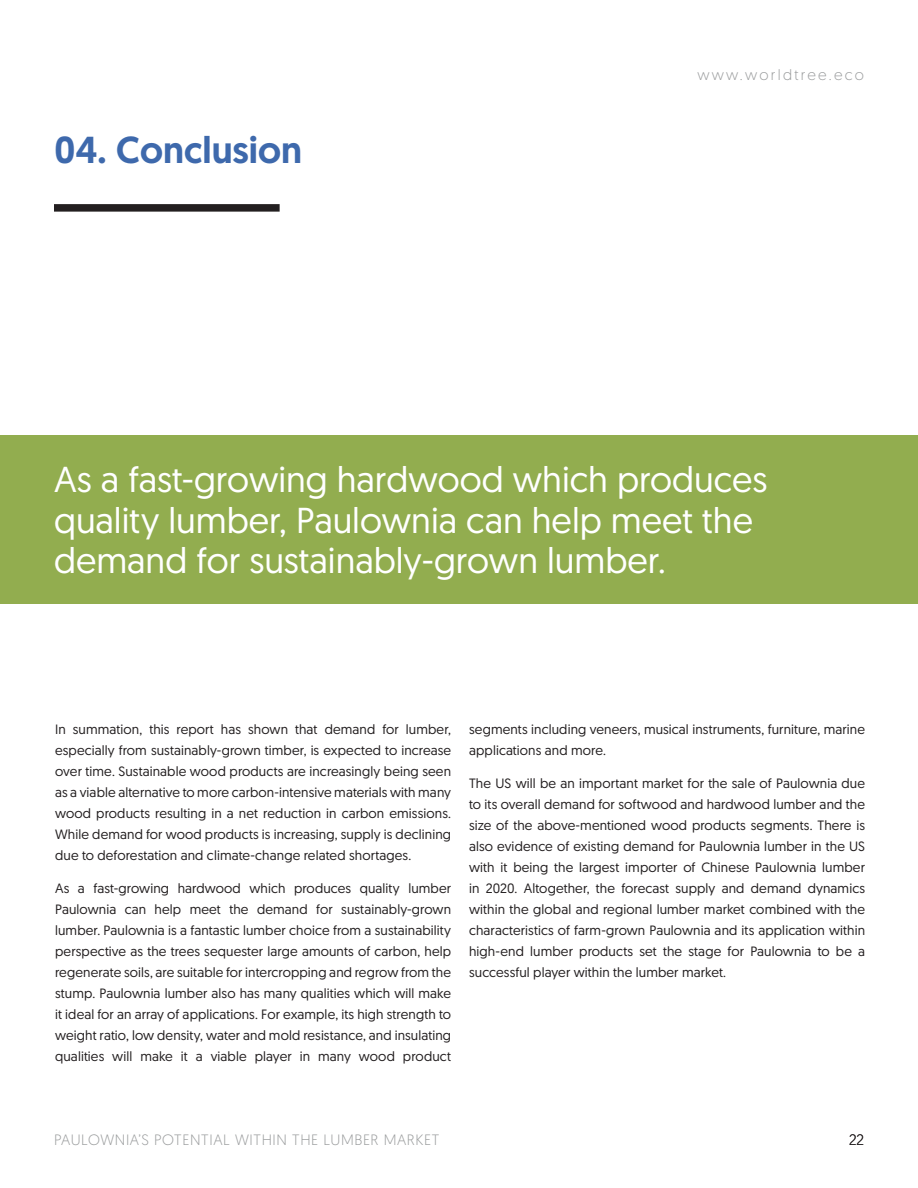
<style>
.page{position:relative;width:918px;height:1188px;background:#fff}
.page>*{position:absolute;margin:0;border:0;box-sizing:border-box;transform-origin:0 0}
.Paragraph_Style_1{font:500 37.5px "Geomanist";color:#3e69ac}
.page-quote{font:36px/40.5px "Geomanist";color:#fff}
.t1{font:300 15px "Geomanist";letter-spacing:.04em;color:#9b9d9e}
.t2{font:300 15px "Geomanist";letter-spacing:.15em;color:#9b9d9e}
.t3{font:300 15px "Geomanist";color:#231f20}
.body-copy-1{font:13.5px/21px "Geomanist";letter-spacing:.01em;color:#231f20;text-align:justify}
</style>
<div class="page">
<div style="left:54px;top:204px;width:226px;height:8px;background:#231f20"></div>
<div style="left:0;top:435px;width:918px;height:169px;background:#92ad4f"></div>
<p class="Paragraph_Style_1" style="left:54px;top:125px;width:250px">04. Conclusion</p>
<p class="t2" style="left:697px;top:65px;width:168px">www.worldtree.eco</p>
<p class="page-quote" style="left:54px;top:459px;width:715px">As a fast-growing hardwood which produces quality lumber, Paulownia can help meet the demand for sustainably-grown lumber.</p>
<p class="body-copy-1" style="left:55px;top:718px;width:398px">In summation, this report has shown that demand for lumber, especially from sustainably-grown timber, is expected to increase over time. Sustainable wood products are increasingly being seen as a viable alternative to more carbon-intensive materials with many wood products resulting in a net reduction in carbon emissions.<br>While demand for wood products is increasing, supply is declining due to deforestation and climate-change related shortages.</p>
<p class="body-copy-1" style="left:55px;top:877px;width:398px">As a fast-growing hardwood which produces quality lumber Paulownia can help meet the demand for sustainably-grown lumber. Paulownia is a fantastic lumber choice from a sustainability perspective as the trees sequester large amounts of carbon, help regenerate soils, are suitable for intercropping and regrow from the stump. Paulownia lumber also has many qualities which will make it ideal for an array of applications. For example, its high strength to weight ratio, low density, water and mold resistance, and insulating qualities will make it a viable player in many wood product</p>
<p class="body-copy-1" style="left:469px;top:718px;width:397px">segments including veneers, musical instruments, furniture, marine applications and more.</p>
<p class="body-copy-1" style="left:469px;top:772px;width:398px">The US will be an important market for the sale of Paulownia due to its overall demand for softwood and hardwood lumber and the size of the above-mentioned wood products segments. There is also evidence of existing demand for Paulownia lumber in the US with it being the largest importer of Chinese Paulownia lumber in 2020. Altogether, the forecast supply and demand dynamics within the global and regional lumber market combined with the characteristics of farm-grown Paulownia and its application within high-end lumber products set the stage for Paulownia to be a successful player within the lumber market.</p>
<p class="t1" style="left:54px;top:1130px;width:387px">PAULOWNIA’S POTENTIAL WITHIN THE LUMBER MARKET</p>
<p class="t3" style="left:849px;top:1130px;width:16px">22</p>
</div>
